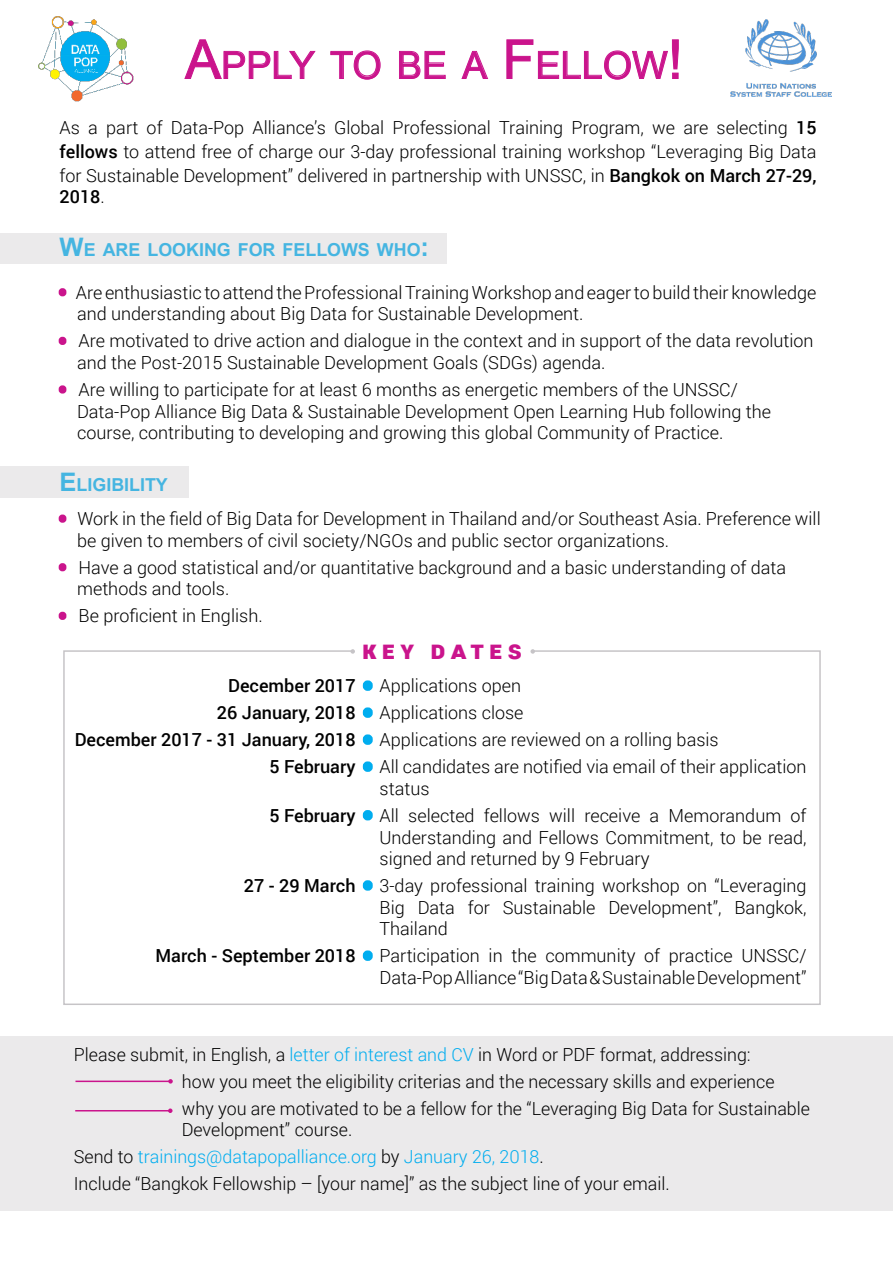
<style>
.page{position:relative;width:893px;height:1263px;background:#fff}
.page>*{position:absolute;margin:0;border:0;box-sizing:border-box;transform-origin:0 0}
.t1{font:37.8px "Arial";color:#ca148c}
.t2{font:900 25.5px "Roboto";letter-spacing:.2em;color:#ca148c}
.t3{font:300 18px/21.6px "Roboto";color:#000}
.t4{font:500 18px/27px "Roboto";color:#000;text-align:right}
.t5{font:700 17.85px "Arial";color:#00adef}
.s1{font-size:54px}
.s2{font-weight:500}
.s3{font-weight:300}
.s4{font-size:25.5px}
.s5{color:#ca148c}
.s6{color:#00adef}
</style>
<div class="page">
<div style="left:0;top:1036px;width:893px;height:174px;background:#ebeaeb"></div>
<svg style="left:184px;top:39px;width:132px;height:40px"></svg>
<svg style="left:330px;top:50px;width:51px;height:30px"></svg>
<svg style="left:399px;top:51px;width:47px;height:28px"></svg>
<svg style="left:461px;top:51px;width:28px;height:28px"></svg>
<svg style="left:506px;top:39px;width:173px;height:41px"></svg>
<img style="left:39px;top:16px;width:95px;height:86px">
<img style="left:731px;top:19px;width:100px;height:78px">
<svg style="left:63px;top:650px;width:758px;height:355px"></svg>
<svg style="left:350px;top:649px;width:5px;height:5px"></svg>
<svg style="left:530px;top:649px;width:5px;height:5px"></svg>
<hr style="left:75px;top:1080px;width:96px;height:2px;background:#ca148c">
<svg style="left:168px;top:1079px;width:5px;height:4px"></svg>
<hr style="left:75px;top:1110px;width:96px;height:1px;background:#ca148c">
<svg style="left:168px;top:1108px;width:5px;height:5px"></svg>
<svg style="left:58px;top:288px;width:9px;height:9px"></svg>
<svg style="left:58px;top:336px;width:9px;height:9px"></svg>
<svg style="left:58px;top:385px;width:9px;height:9px"></svg>
<div style="left:0;top:233px;width:446px;height:30px;background:#ebeaeb"></div>
<svg style="left:58px;top:514px;width:9px;height:9px"></svg>
<svg style="left:58px;top:563px;width:9px;height:9px"></svg>
<svg style="left:58px;top:611px;width:9px;height:9px"></svg>
<div style="left:0;top:466px;width:188px;height:32px;background:#ebeaeb"></div>
<h1 class="t1" style="left:185px;top:40px;width:499px"><span class="s1">A</span>PPLY TO BE A <span class="s1">F</span>ELLOW<span class="s1">!</span></h1>
<p class="t3" style="left:60px;top:115px;width:758px;line-height:24px;text-align:justify">As a part of Data-Pop Alliance’s Global Professional Training Program, we are selecting <span class="s2">15 fellows</span> to attend free of charge our 3-day professional training workshop “Leveraging Big Data for Sustainable Development” delivered in partnership with UNSSC, in <span class="s2">Bangkok on March 27-29,</span></p>
<p class="t4" style="left:60px;top:183px;width:47px">2018<span class="s3">.</span></p>
<p class="t5" style="left:60px;top:237px;width:371px"><span class="s4">W</span>E ARE LOOKING FOR FELLOWS WHO<span class="s4">:</span></p>
<p class="t3" style="left:77px;top:281px;width:741px;text-indent:-17px"><span class="s5">•</span> Are enthusiastic to attend the Professional Training Workshop and eager to build their knowledge and understanding about Big Data for Sustainable Development.</p>
<p class="t3" style="left:77px;top:330px;width:738px;text-indent:-17px"><span class="s5">•</span> Are motivated to drive action and dialogue in the context and in support of the data revolution and the Post-2015 Sustainable Development Goals (SDGs) agenda.</p>
<p class="t3" style="left:77px;top:378px;width:696px;text-indent:-17px"><span class="s5">•</span> Are willing to participate for at least 6 months as energetic members of the UNSSC/<br>Data-Pop Alliance Big Data &amp; Sustainable Development Open Learning Hub following the course, contributing to developing and growing this global Community of Practice.</p>
<p class="t5" style="left:60px;top:473px;width:110px"><span class="s4">E</span> LIGIBILITY</p>
<p class="t3" style="left:77px;top:507px;width:745px;text-indent:-17px"><span class="s5">•</span> Work in the field of Big Data for Development in Thailand and/or Southeast Asia. Preference will be given to members of civil society/NGOs and public sector organizations.</p>
<p class="t3" style="left:77px;top:556px;width:710px;text-indent:-17px"><span class="s5">•</span> Have a good statistical and/or quantitative background and a basic understanding of data methods and tools.</p>
<p class="t3" style="left:60px;top:605px;width:205px"><span class="s5">•</span> Be proficient in English.</p>
<h2 class="t2" style="left:362px;top:632px;width:161px">Key Dates</h2>
<p class="t4" style="left:75px;top:672px;width:298px">December 2017 <span class="s6">•<br></span>26 January, 2018 <span class="s6">•<br></span>December 2017 - 31 January, 2018 <span class="s6">•<br></span>5 February <span class="s6">•</span></p>
<p class="t4" style="left:269px;top:801px;width:103px">5 February <span class="s6">•</span></p>
<p class="t4" style="left:244px;top:871px;width:128px">27 - 29 March <span class="s6">•</span></p>
<p class="t4" style="left:155px;top:942px;width:217px">March - September 2018 <span class="s6">•</span></p>
<p class="t3" style="left:380px;top:672px;width:428px;line-height:27px">Applications open<br>Applications close<br>Applications are reviewed on a rolling basis<br>All candidates are notified via email of their application</p>
<p class="t3" style="left:380px;top:774px;width:428px;line-height:27px">status<br>All selected fellows will receive a Memorandum of</p>
<p class="t3" style="left:380px;top:826px;width:428px">Understanding and Fellows Commitment, to be read, signed and returned by 9 February</p>
<p class="t3" style="left:380px;top:874px;width:428px;text-align:justify">3-day professional training workshop on “Leveraging Big Data for Sustainable Development”, Bangkok, Thailand</p>
<p class="t3" style="left:380px;top:944px;width:428px">Participation in the community of practice UNSSC/<br>Data-Pop Alliance “Big Data &amp; Sustainable Development”</p>
<p class="t3" style="left:182px;top:1040px;width:630px;line-height:27px;text-indent:-108px">Please submit, in English, a <span class="s6">letter of interest and CV</span> in Word or PDF format, addressing:<br>how you meet the eligibility criterias and the necessary skills and experience why you are motivated to be a fellow for the “Leveraging Big Data for Sustainable</p>
<p class="t3" style="left:74px;top:1116px;width:598px;line-height:27px;text-indent:108px">Development” course.<br>Send to <span class="s6">trainings@datapopalliance.org</span> by <span class="s6">January 26, 2018</span>.<br>Include “Bangkok Fellowship – [your name]” as the subject line of your email.</p>
</div>
